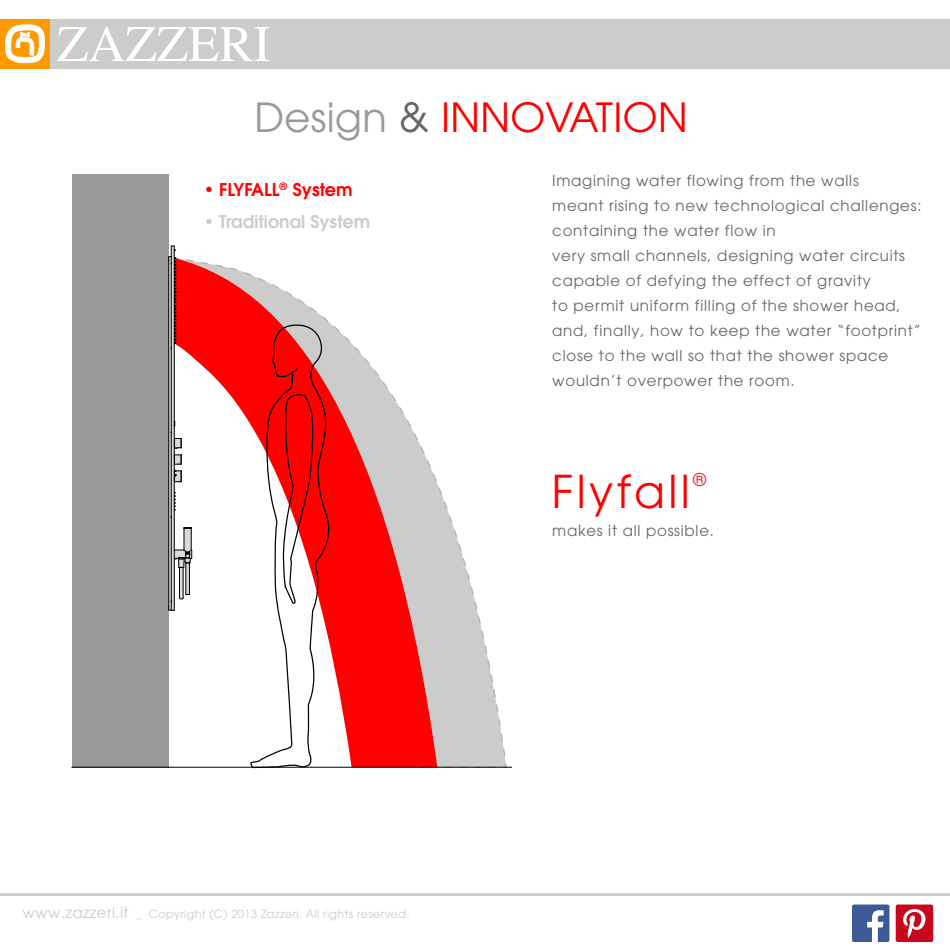
<style>
.page{position:relative;width:950px;height:950px;background:#fff}
.page>*{position:absolute;margin:0;border:0;box-sizing:border-box;transform-origin:0 0}
.t1{font:45px "Avant Garde";letter-spacing:.075em;color:#f00}
.t2{font:40px "Avant Garde";letter-spacing:.01em;color:#f00}
.t3{font:600 17.5px "Avant Garde";color:#ccc}
.t4{font:600 17.5px "Avant Garde";color:#f00}
.t5{font:17.5px "Avant Garde";color:#f00}
.t6{font:15px/25px "Avant Garde";letter-spacing:.05em;color:#666}
.t7{font:11.25px "Avant Garde";letter-spacing:.03em;color:#ccc}
.s1{color:#999}
.s2{color:#666}
.s3{font-size:15px}
</style>
<div class="page">
<svg style="left:437px;top:483px;width:69px;height:275px"></svg>
<svg style="left:437px;top:762px;width:71px;height:5px"></svg>
<div style="left:50px;top:19px;width:900px;height:50px;background:#ccc"></div>
<hr style="left:0;top:894px;width:950px;height:2px;background:#ccc">
<div style="left:0;top:19px;width:50px;height:50px;background:#f90"></div>
<svg style="left:57px;top:26px;width:213px;height:35px"></svg>
<svg style="left:5px;top:25px;width:40px;height:38px"></svg>
<div style="left:852px;top:905px;width:37px;height:37px;background:#3d5a98;border-radius:2px"></div>
<svg style="left:867px;top:910px;width:17px;height:32px"></svg>
<div style="left:896px;top:905px;width:37px;height:37px;background:#c8071d;border-radius:2px"></div>
<svg style="left:903px;top:909px;width:22px;height:29px"></svg>
<svg style="left:174px;top:260px;width:263px;height:507px"></svg>
<div style="left:72px;top:174px;width:97px;height:593px;background:#999"></div>
<hr style="left:169px;top:767px;width:343px;height:1px;background:#000">
<svg style="left:168px;top:246px;width:24px;height:365px"></svg>
<hr style="left:72px;top:767px;width:97px;height:1px;background:#000">
<svg style="left:248px;top:323px;width:86px;height:446px"></svg>
<h2 class="t2" style="left:254px;top:94px;width:435px"><span class="s1">Design</span> <span class="s2">&amp;</span> INNOVATION</h2>
<p class="t4" style="left:204px;top:178px;width:150px">• FLYFALL<sup>®</sup> System</p>
<p class="t3" style="left:204px;top:210px;width:168px">• Traditional System</p>
<p class="t6" style="left:552px;top:168px;width:371px">Imagining water flowing from the walls<br>meant rising to new technological challenges: containing the water flow in<br>very small channels, designing water circuits capable of defying the effect of gravity<br>to permit uniform filling of the shower head, and, finally, how to keep the water “footprint” close to the wall so that the shower space wouldn’t overpower the room.</p>
<h1 class="t1" style="left:552px;top:465px;width:140px">Flyfall</h1>
<p class="t5" style="left:693px;top:470px;width:15px">®</p>
<p class="t6" style="left:552px;top:518px;width:163px">makes it all possible.</p>
<p class="t7" style="left:22px;top:907px;width:389px"><span class="s3">www.zazzeri.it</span> _ Copyright (C) 2013 Zazzeri. All rights reserved.</p>
</div>
